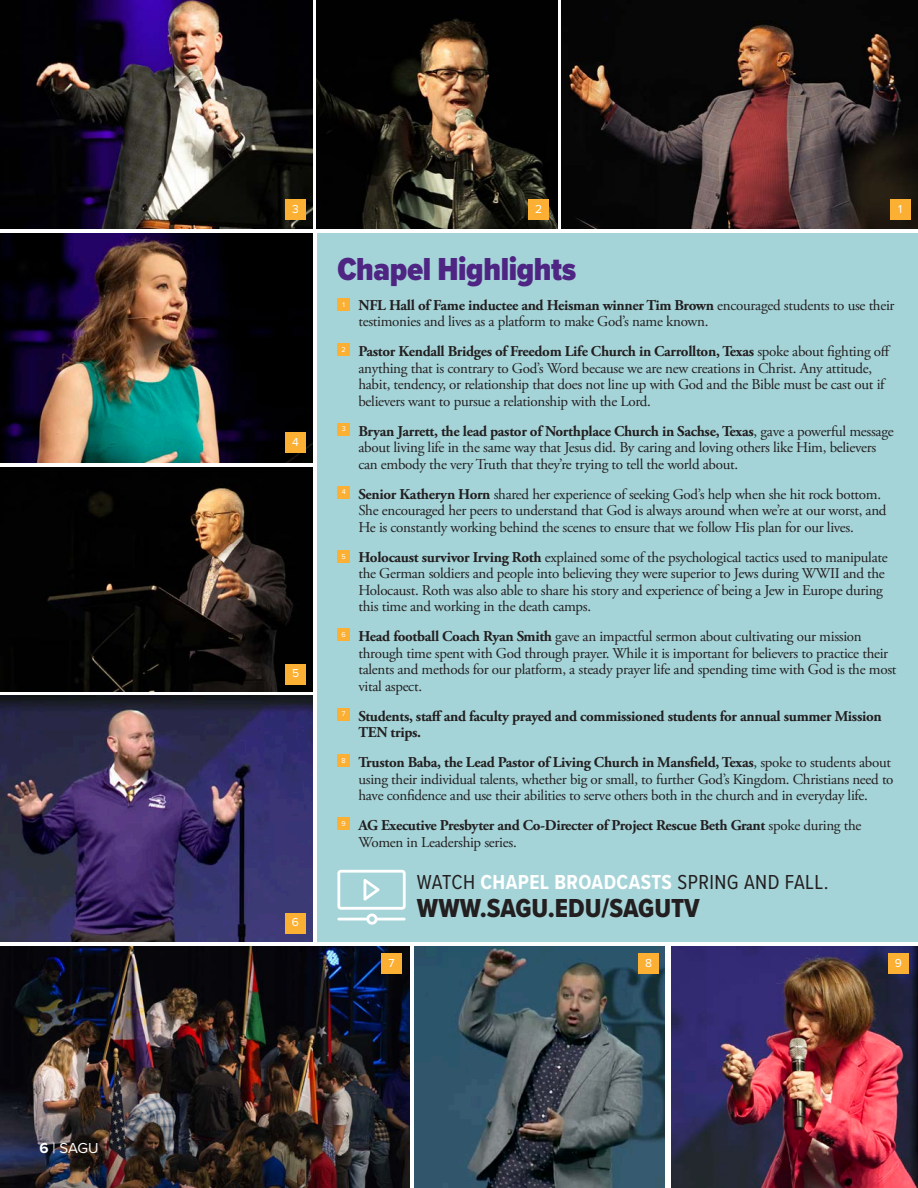
<style>
.page{position:relative;width:918px;height:1188px;background:#fff}
.page>*{position:absolute;margin:0;border:0;box-sizing:border-box;transform-origin:0 0}
.t1{font:900 33px "Proxima Nova Cond";letter-spacing:-.01em;color:#4e2582}
.t2{font:27px "Proxima Nova Cond Extrabld";color:#231f20}
.t3{font:21px "Proxima Nova Cond";letter-spacing:.02em;color:#231f20}
.t4{font:15px/16.5px "Adobe Garamond Pro";letter-spacing:-.02em;color:#231f20}
.t5{font:700 15px/16.5px "Adobe Garamond Pro";letter-spacing:-.02em;color:#231f20}
.t6{font:15px "Proxima Nova";color:#fff}
.t7{font:12px "Proxima Nova";color:#fff}
.t8{font:7.2px "Proxima Nova";color:#fff}
.s1{font-weight:700}
.s2{font-weight:400}
.s3{font-weight:700;color:#fff}
</style>
<div class="page">
<img style="left:671px;top:947px;width:247px;height:241px">
<img style="left:0;top:947px;width:409px;height:241px">
<div style="left:317px;top:233px;width:601px;height:709px;background:#a5d4d8"></div>
<div style="left:337px;top:299px;width:13px;height:12px;background:#fbb033"></div>
<div style="left:337px;top:344px;width:13px;height:12px;background:#fbb033"></div>
<div style="left:337px;top:423px;width:13px;height:13px;background:#fbb033"></div>
<div style="left:337px;top:486px;width:13px;height:13px;background:#fbb033"></div>
<div style="left:337px;top:551px;width:13px;height:12px;background:#fbb033"></div>
<div style="left:337px;top:629px;width:13px;height:12px;background:#fbb033"></div>
<div style="left:337px;top:708px;width:13px;height:13px;background:#fbb033"></div>
<div style="left:337px;top:755px;width:13px;height:12px;background:#fbb033"></div>
<div style="left:337px;top:818px;width:13px;height:12px;background:#fbb033"></div>
<img style="left:0;top:0;width:313px;height:229px">
<img style="left:0;top:233px;width:313px;height:230px">
<img style="left:562px;top:0;width:356px;height:229px">
<img style="left:0;top:696px;width:313px;height:246px">
<img style="left:415px;top:947px;width:250px;height:241px">
<img style="left:317px;top:0;width:240px;height:229px">
<img style="left:0;top:467px;width:313px;height:224px">
<div style="left:528px;top:199px;width:21px;height:21px;background:#fbb033"></div>
<div style="left:890px;top:199px;width:21px;height:21px;background:#fbb033"></div>
<div style="left:285px;top:199px;width:21px;height:21px;background:#fbb033"></div>
<div style="left:285px;top:433px;width:21px;height:20px;background:#fbb033"></div>
<div style="left:285px;top:913px;width:21px;height:21px;background:#fbb033"></div>
<div style="left:285px;top:664px;width:21px;height:21px;background:#fbb033"></div>
<div style="left:381px;top:953px;width:21px;height:21px;background:#fbb033"></div>
<div style="left:638px;top:953px;width:21px;height:21px;background:#fbb033"></div>
<div style="left:888px;top:953px;width:21px;height:21px;background:#fbb033"></div>
<svg style="left:337px;top:870px;width:69px;height:55px"></svg>
<p class="t6" style="left:39px;top:1136px;width:61px"><span class="s1">6</span> | SAGU</p>
<p class="t7" style="left:292px;top:200px;width:8px">3</p>
<p class="t7" style="left:535px;top:200px;width:9px">2</p>
<p class="t7" style="left:898px;top:200px;width:6px">1</p>
<p class="t7" style="left:292px;top:433px;width:8px">4</p>
<p class="t7" style="left:292px;top:665px;width:9px">5</p>
<p class="t7" style="left:292px;top:914px;width:9px">6</p>
<p class="t1" style="left:337px;top:244px;width:240px">Chapel Highlights</p>
<p class="t8" style="left:342px;top:299px;width:4px">1</p>
<p class="t4" style="left:358px;top:297px;width:538px"><span class="s1">NFL Hall of Fame inductee and Heisman winner Tim Brown</span> encouraged students to use their testimonies and lives as a platform to make God’s name known.</p>
<p class="t8" style="left:342px;top:344px;width:6px">2</p>
<p class="t4" style="left:358px;top:344px;width:534px"><span class="s1">Pastor Kendall Bridges of Freedom Life Church in Carrollton, Texas</span> spoke about fighting off anything that is contrary to God’s Word because we are new creations in Christ. Any attitude, habit, tendency, or relationship that does not line up with God and the Bible must be cast out if believers want to pursue a relationship with the Lord.</p>
<p class="t8" style="left:342px;top:424px;width:6px">3</p>
<p class="t4" style="left:358px;top:423px;width:537px"><span class="s1">Bryan Jarrett, the lead pastor of Northplace Church in Sachse, Texas</span>, gave a powerful message about living life in the same way that Jesus did. By caring and loving others like Him, believers can embody the very Truth that they’re trying to tell the world about.</p>
<p class="t8" style="left:342px;top:487px;width:6px">4</p>
<p class="t4" style="left:358px;top:486px;width:530px"><span class="s1">Senior Katheryn Horn</span> shared her experience of seeking God’s help when she hit rock bottom.<br>She encouraged her peers to understand that God is always around when we’re at our worst, and<br>He is constantly working behind the scenes to ensure that we follow His plan for our lives.</p>
<p class="t8" style="left:342px;top:551px;width:6px">5</p>
<p class="t4" style="left:358px;top:549px;width:531px"><span class="s1">Holocaust survivor Irving Roth</span> explained some of the psychological tactics used to manipulate the German soldiers and people into believing they were superior to Jews during WWII and the Holocaust. Roth was also able to share his story and experience of being a Jew in Europe during this time and working in the death camps.</p>
<p class="t8" style="left:342px;top:629px;width:6px">6</p>
<p class="t4" style="left:358px;top:629px;width:540px"><span class="s1">Head football Coach Ryan Smith</span> gave an impactful sermon about cultivating our mission through time spent with God through prayer. While it is important for believers to practice their talents and methods for our platform, a steady prayer life and spending time with God is the most vital aspect.</p>
<p class="t8" style="left:342px;top:709px;width:5px">7</p>
<p class="t5" style="left:358px;top:708px;width:525px">Students, staff and faculty prayed and commissioned students for annual summer Mission<br>TEN trips.</p>
<p class="t8" style="left:342px;top:755px;width:6px">8</p>
<p class="t4" style="left:358px;top:755px;width:537px"><span class="s1">Truston Baba, the Lead Pastor of Living Church in Mansfield, Texas</span>, spoke to students about using their individual talents, whether big or small, to further God’s Kingdom. Christians need to have confidence and use their abilities to serve others both in the church and in everyday life.</p>
<p class="t8" style="left:342px;top:818px;width:6px">9</p>
<p class="t5" style="left:358px;top:817px;width:505px">AG Executive Presbyter and Co-Directer of Project Rescue Beth Grant <span class="s2">spoke during the<br>Women in Leadership series.</span></p>
<p class="t3" style="left:417px;top:866px;width:413px">WATCH <span class="s3">CHAPEL BROADCASTS</span> SPRING AND FALL.</p>
<p class="t2" style="left:417px;top:888px;width:284px">WWW.SAGU.EDU/SAGUTV</p>
<p class="t7" style="left:388px;top:954px;width:8px">7</p>
<p class="t7" style="left:645px;top:954px;width:8px">8</p>
<p class="t7" style="left:895px;top:954px;width:9px">9</p>
</div>
